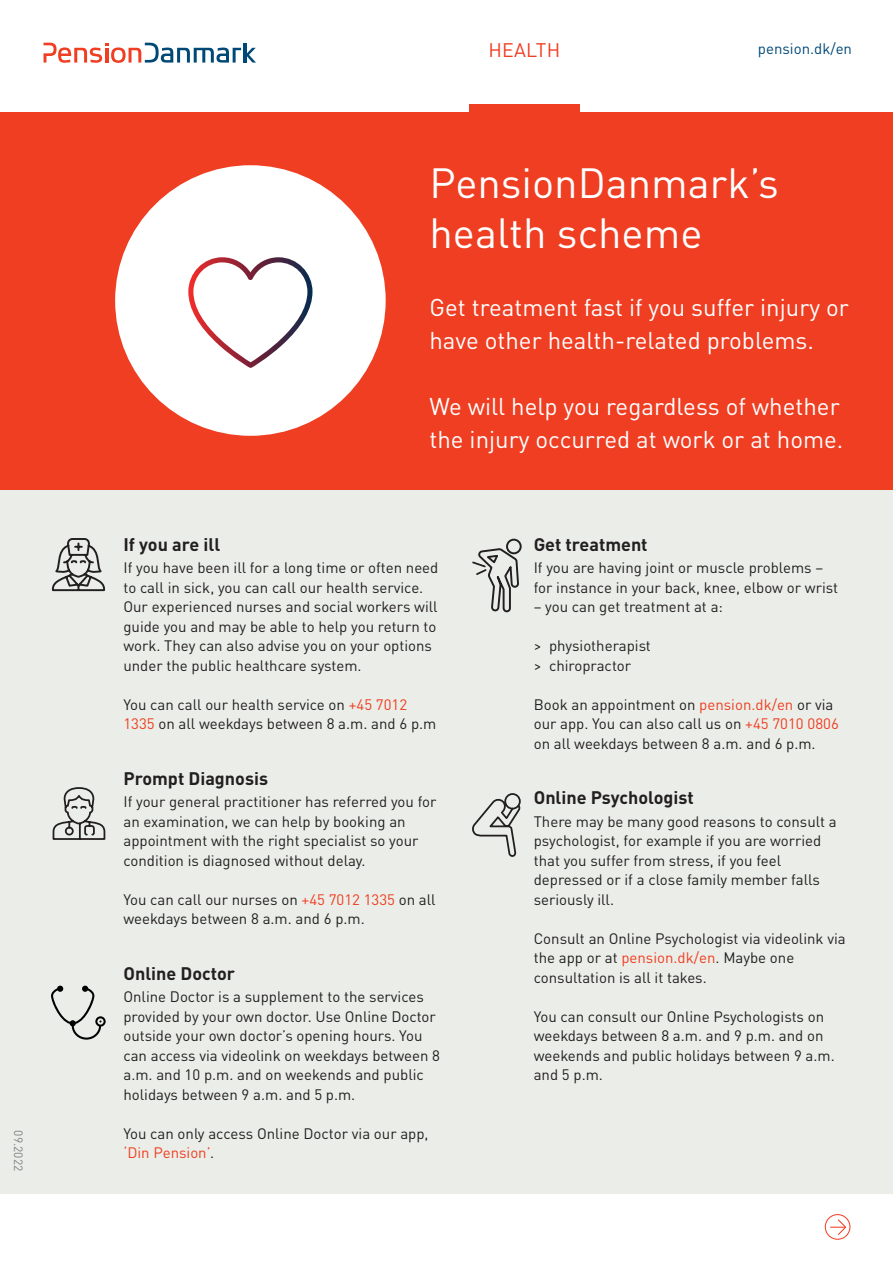
<style>
.page{position:relative;width:893px;height:1263px;background:#fff}
.page>*{position:absolute;margin:0;border:0;box-sizing:border-box;transform-origin:0 0}
.t1{font:41.7px/50.1px "DINOT";color:#fff}
.t2{font:24px/33px "DINOT";color:#fff}
.t3{font:19.5px "DINOT";letter-spacing:.01em;color:#ef3e22}
.t4{font:700 18px "DINOT";color:#231f20}
.t5{font:15px/19.5px "DINOT";color:#231f20}
.t6{font:15px "DINOT";color:#004977}
.t7{font:12px "DINOT";color:#808285}
.s1{color:#ef3e22}
</style>
<div class="page">
<div style="left:0;top:470px;width:893px;height:723px;background:#ebeee8"></div>
<div style="left:0;top:112px;width:893px;height:377px;background:#ef3e22"></div>
<div style="left:469px;top:104px;width:111px;height:9px;background:#ef3e22"></div>
<svg style="left:44px;top:43px;width:212px;height:20px"></svg>
<div style="left:115px;top:165px;width:271px;height:271px;background:#fff;border-radius:50%"></div>
<svg style="left:188px;top:257px;width:124px;height:111px"></svg>
<div style="left:825px;top:1214px;width:25px;height:26px;border:1px solid #ef3e22;border-radius:50%"></div>
<svg style="left:830px;top:1218px;width:17px;height:18px"></svg>
<svg style="left:472px;top:538px;width:50px;height:75px"></svg>
<svg style="left:52px;top:787px;width:54px;height:53px"></svg>
<svg style="left:472px;top:793px;width:49px;height:64px"></svg>
<svg style="left:51px;top:538px;width:54px;height:54px"></svg>
<svg style="left:51px;top:986px;width:55px;height:54px"></svg>
<p class="t7" style="left:26px;top:1130px;width:42px;rotate:90deg">09.2022</p>
<h3 class="t3" style="left:489px;top:38px;width:73px">HEALTH</h3>
<p class="t6" style="left:758px;top:39px;width:96px">pension.dk/en</p>
<h1 class="t1" style="left:429px;top:157px;width:351px">PensionDanmark’s health scheme</h1>
<h2 class="t2" style="left:429px;top:290px;width:421px">Get treatment fast if you suffer injury or have other health-related problems.</h2>
<h2 class="t2" style="left:429px;top:389px;width:415px">We will help you regardless of whether the injury occurred at work or at home.</h2>
<p class="t4" style="left:123px;top:532px;width:98px">If you are ill</p>
<p class="t5" style="left:123px;top:558px;width:316px">If you have been ill for a long time or often need to call in sick, you can call our health service.<br>Our experienced nurses and social workers will guide you and may be able to help you return to work. They can also advise you on your options under the public healthcare system.</p>
<p class="t5" style="left:123px;top:694px;width:314px">You can call our health service on <span class="s1">+45 7012<br>1335</span> on all weekdays between 8 a.m. and 6 p.m</p>
<p class="t4" style="left:123px;top:766px;width:146px">Prompt Diagnosis</p>
<p class="t5" style="left:123px;top:792px;width:315px">If your general practitioner has referred you for an examination, we can help by booking an appointment with the right specialist so your condition is diagnosed without delay.</p>
<p class="t5" style="left:123px;top:889px;width:314px">You can call our nurses on <span class="s1">+45 7012 1335</span> on all weekdays between 8 a.m. and 6 p.m.</p>
<p class="t4" style="left:123px;top:961px;width:113px">Online Doctor</p>
<p class="t5" style="left:123px;top:987px;width:318px">Online Doctor is a supplement to the services provided by your own doctor. Use Online Doctor outside your own doctor’s opening hours. You can access via videolink on weekdays between 8 a.m. and 10 p.m. and on weekends and public holidays between 9 a.m. and 5 p.m.</p>
<p class="t5" style="left:123px;top:1123px;width:307px">You can only access Online Doctor via our app, <span class="s1">‘Din Pension’</span>.</p>
<p class="t4" style="left:534px;top:532px;width:115px">Get treatment</p>
<p class="t5" style="left:534px;top:558px;width:306px">If you are having joint or muscle problems – for instance in your back, knee, elbow or wrist</p>
<p class="t5" style="left:534px;top:597px;width:191px">– you can get treatment at a:</p>
<p class="t5" style="left:534px;top:636px;width:119px">&gt; physiotherapist &gt; chiropractor</p>
<p class="t5" style="left:534px;top:694px;width:307px">Book an appointment on <span class="s1">pension.dk/en</span> or via our app. You can also call us on <span class="s1">+45 7010 0806 </span>on all weekdays between 8 a.m. and 6 p.m.</p>
<p class="t4" style="left:534px;top:786px;width:161px">Online Psychologist</p>
<p class="t5" style="left:534px;top:811px;width:305px">There may be many good reasons to consult a psychologist, for example if you are worried that you suffer from stress, if you feel depressed or if a close family member falls seriously ill.</p>
<p class="t5" style="left:534px;top:928px;width:313px">Consult an Online Psychologist via videolink via the app or at <span class="s1">pension.dk/en</span>. Maybe one consultation is all it takes.</p>
<p class="t5" style="left:534px;top:1006px;width:302px">You can consult our Online Psychologists on weekdays between 8 a.m. and 9 p.m. and on weekends and public holidays between 9 a.m. and 5 p.m.</p>
</div>
